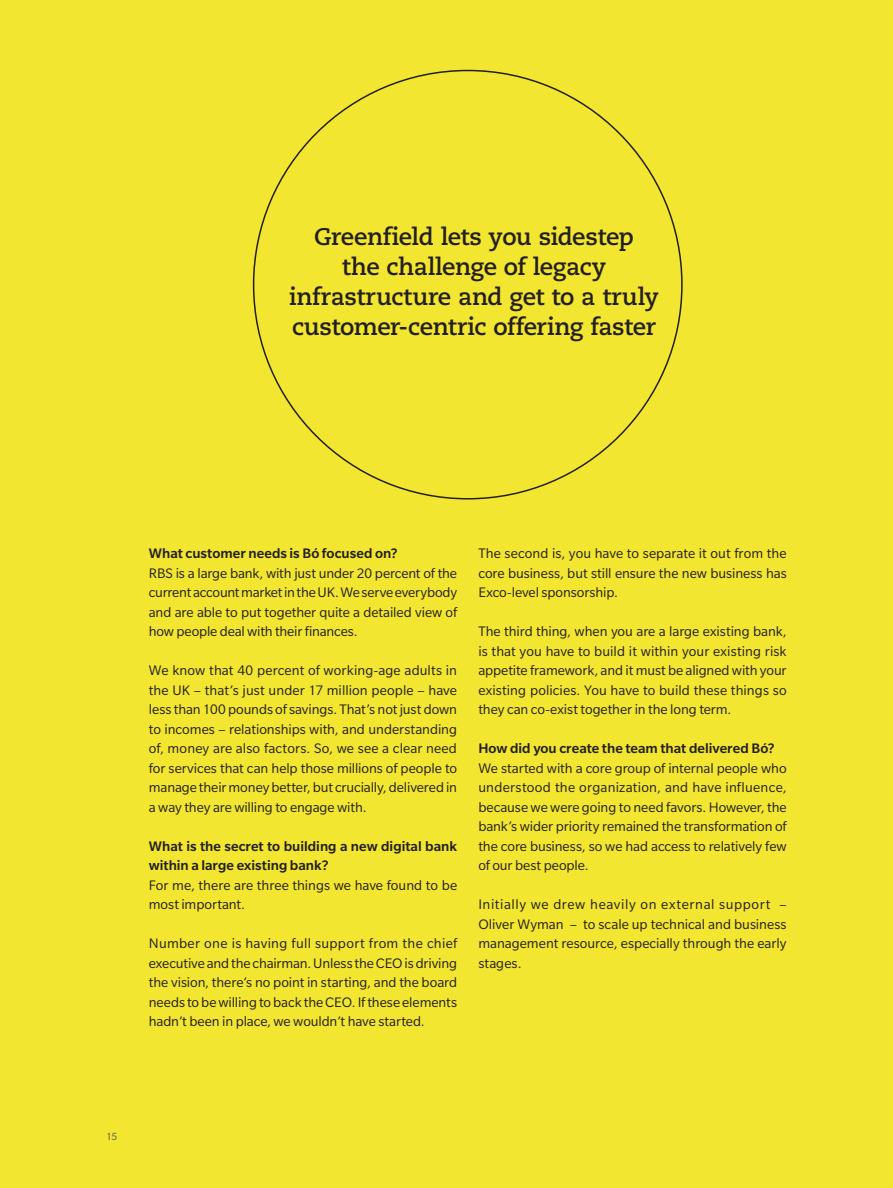
<style>
.page{position:relative;width:893px;height:1188px;background:#f3e630}
.page>*{position:absolute;margin:0;border:0;box-sizing:border-box;transform-origin:0 0}
.Normal-_interview_qu{font:700 24px/30px "Caecilia LT Std";letter-spacing:-.02em;color:#231f20;text-align:center}
.Normal-_interview_qu-2{font:15px/19.5px "Slate Pro";letter-spacing:-.005em;color:#231f20;text-align:justify}
.Normal-_interview_qu-3{font:500 15px/19.5px "Slate Pro";color:#231f20}
.t1{font:11.25px "Slate Pro";color:#57585a}
.s1{font-weight:500}
.s2{font-weight:400}
</style>
<div class="page">
<p class="Normal-_interview_qu" style="left:289px;top:222px;width:371px">Greenfield lets you sidestep<br>the challenge of legacy infrastructure and get to a truly customer-centric offering faster</p>
<p class="Normal-_interview_qu-2" style="left:149px;top:543px;width:310px;text-align:left"><span class="s1">What customer needs is Bó focused on?<br></span>RBS is a large bank, with just under 20 percent of the current account market in the UK. We serve everybody and are able to put together quite a detailed view of how people deal with their finances.</p>
<p class="Normal-_interview_qu-2" style="left:149px;top:660px;width:310px">We know that 40 percent of working-age adults in the UK – that’s just under 17 million people – have less than 100 pounds of savings. That’s not just down to incomes – relationships with, and understanding of, money are also factors. So, we see a clear need for services that can help those millions of people to manage their money better, but crucially, delivered in a way they are willing to engage with.</p>
<p class="Normal-_interview_qu-3" style="left:149px;top:836px;width:310px">What is the secret to building a new digital bank within a large existing bank?<br><span class="s2">For me, there are three things we have found to be most important.</span></p>
<p class="Normal-_interview_qu-2" style="left:149px;top:933px;width:310px">Number one is having full support from the chief executive and the chairman. Unless the CEO is driving the vision, there’s no point in starting, and the board needs to be willing to back the CEO. If these elements hadn’t been in place, we wouldn’t have started.</p>
<p class="Normal-_interview_qu-2" style="left:478px;top:543px;width:310px">The second is, you have to separate it out from the core business, but still ensure the new business has Exco-level sponsorship.</p>
<p class="Normal-_interview_qu-2" style="left:478px;top:621px;width:310px">The third thing, when you are a large existing bank, is that you have to build it within your existing risk appetite framework, and it must be aligned with your existing policies. You have to build these things so they can co-exist together in the long term.</p>
<p class="Normal-_interview_qu-2" style="left:478px;top:738px;width:310px;text-align:left"><span class="s1">How did you create the team that delivered Bó?<br></span>We started with a core group of internal people who understood the organization, and have influence, because we were going to need favors. However, the bank’s wider priority remained the transformation of the core business, so we had access to relatively few of our best people.</p>
<p class="Normal-_interview_qu-2" style="left:478px;top:894px;width:310px">Initially we drew heavily on external support – Oliver Wyman – to scale up technical and business management resource, especially through the early stages.</p>
<p class="t1" style="left:106px;top:1131px;width:13px">15</p>
</div>
